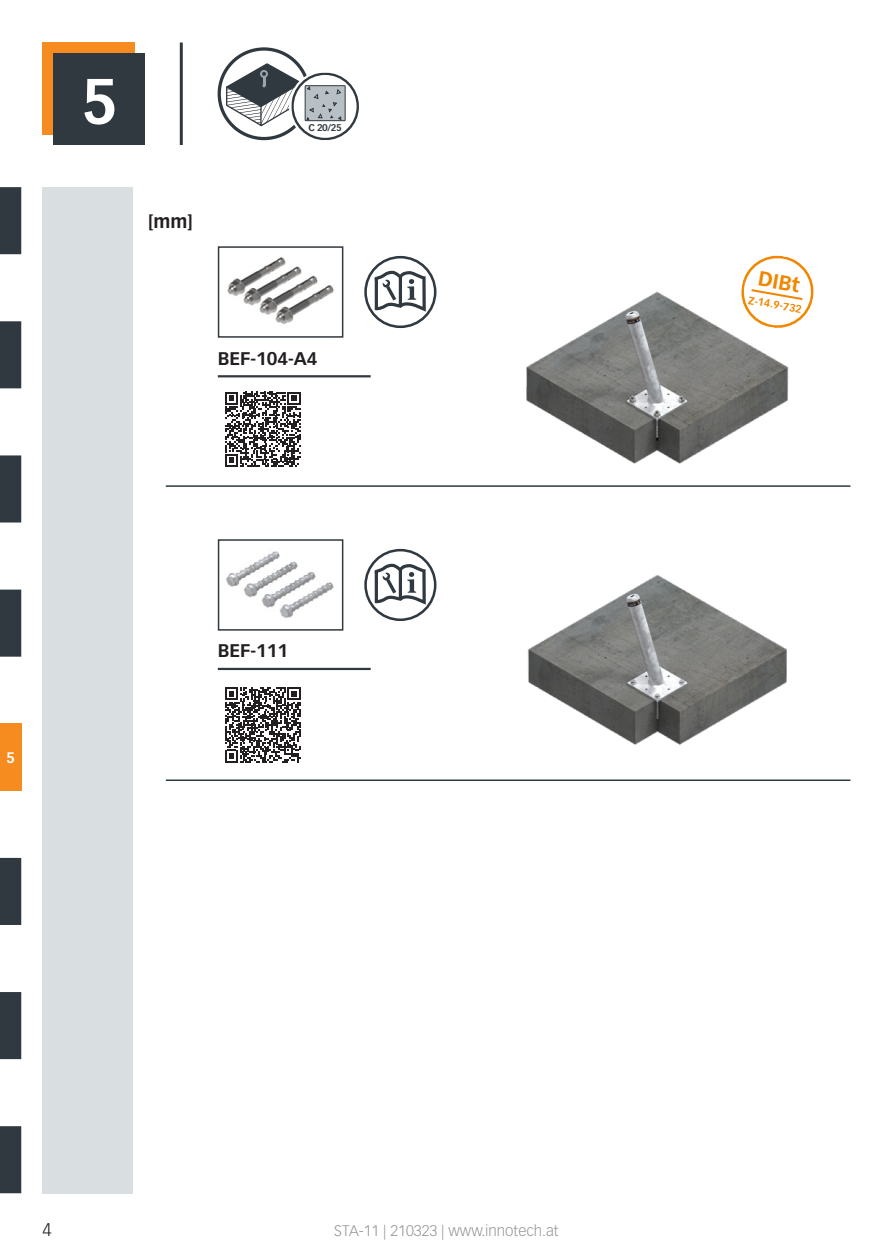
<style>
.page{position:relative;width:893px;height:1259px;background:#fff}
.page>*{position:absolute;margin:0;border:0;box-sizing:border-box;transform-origin:0 0}
.t1{font:700 63px "Vectora LT Pro";color:#fff}
.t2{font:700 20.4px "Vectora LT Pro";color:#f18700}
.Fließtext_6_9{font:700 18px "Vectora LT Pro";color:#231f20}
.t3{font:300 18px "Vectora LT Pro";color:#231f20}
.t4{font:300 15px "Vectora LT Pro";color:#939598}
.t5{font:700 15px "Vectora LT Pro";color:#fff}
.t6{font:700 10.8px "Vectora LT Pro";color:#f18700}
.t7{font:700 9.6px "Vectora LT Pro";color:#313940}
</style>
<div class="page">
<div style="left:43px;top:43px;width:92px;height:92px;background:#f68b1f"></div>
<hr style="left:180px;top:43px;width:3px;height:102px;background:#313940">
<div style="left:43px;top:187px;width:90px;height:1006px;background:#d9dee1"></div>
<svg style="left:0;top:187px;width:21px;height:1006px"></svg>
<div style="left:0;top:724px;width:21px;height:67px;background:#f68b1f"></div>
<div style="left:54px;top:54px;width:91px;height:91px;background:#313940"></div>
<img style="left:526px;top:292px;width:263px;height:172px">
<hr style="left:166px;top:485px;width:684px;height:2px;background:#313940">
<hr style="left:166px;top:779px;width:684px;height:2px;background:#313940">
<img style="left:227px;top:257px;width:107px;height:68px">
<div style="left:218px;top:246px;width:125px;height:92px;border:2px solid #313940"></div>
<hr style="left:218px;top:375px;width:153px;height:2px;background:#313940">
<img style="left:226px;top:551px;width:108px;height:67px">
<div style="left:218px;top:539px;width:125px;height:91px;border:2px solid #313940"></div>
<svg style="left:364px;top:549px;width:72px;height:72px"></svg>
<hr style="left:218px;top:668px;width:153px;height:2px;background:#313940">
<svg style="left:738px;top:255px;width:76px;height:76px"></svg>
<svg style="left:364px;top:256px;width:72px;height:72px"></svg>
<svg style="left:225px;top:391px;width:75px;height:76px"></svg>
<svg style="left:225px;top:687px;width:75px;height:75px"></svg>
<img style="left:527px;top:575px;width:260px;height:170px">
<svg style="left:218px;top:47px;width:141px;height:93px"></svg>
<p class="t1" style="left:81px;top:63px;width:39px">5</p>
<p class="Fließtext_6_9" style="left:148px;top:211px;width:46px">[mm]</p>
<p class="t7" style="left:308px;top:122px;width:35px">C 20/25</p>
<p class="Fließtext_6_9" style="left:218px;top:347px;width:101px">BEF-104-A4</p>
<p class="t5" style="left:6px;top:748px;width:10px">5</p>
<p class="Fließtext_6_9" style="left:218px;top:640px;width:72px">BEF-111</p>
<p class="t3" style="left:43px;top:1218px;width:11px">4</p>
<p class="t4" style="left:334px;top:1221px;width:226px">STA-11 | 210323 | www.innotech.at</p>
<p class="t2" style="left:760px;top:266px;width:44px;rotate:10deg">DIBt</p>
<p class="t6" style="left:750px;top:293px;width:56px;rotate:10deg">Z-14.9-732</p>
</div>
